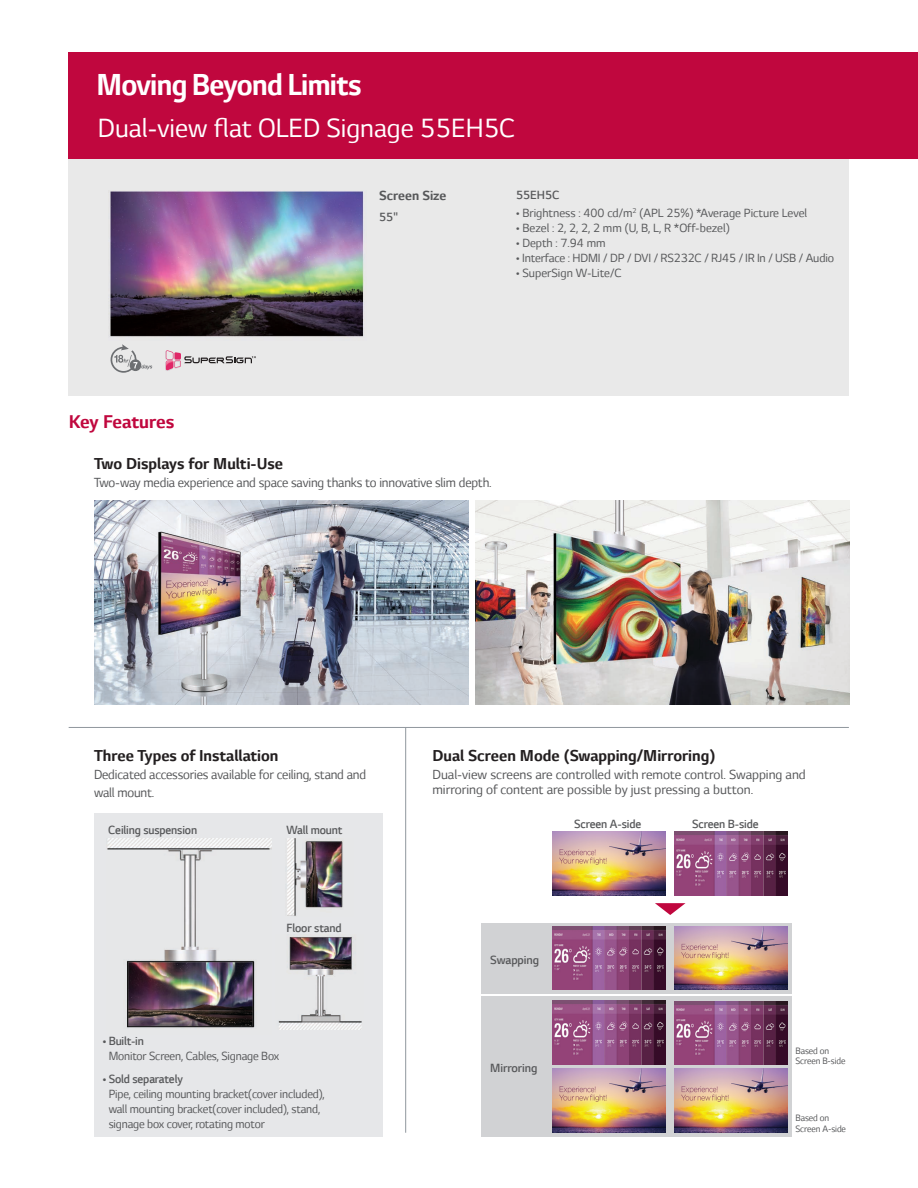
<style>
.page{position:relative;width:918px;height:1188px;background:#fff}
.page>*{position:absolute;margin:0;border:0;box-sizing:border-box;transform-origin:0 0}
.t1{font:700 34.5px "LG Smart";letter-spacing:-.02em;color:#fff;scale:.95 1}
.t2{font:30px "LG Smart";color:#fff}
.t3{font:700 21px "LG Smart";letter-spacing:-.01em;color:#c0073e}
.t4{font:700 18px "LG Smart";color:#231f20}
.t5{font:15px/15px "LG Smart";letter-spacing:-.01em;color:#57585a}
.t6{font:700 15px "LG Smart";color:#57585a}
.t7{font:13.5px/15px "LG Smart";letter-spacing:-.01em;color:#57585a}
.t8{font:300 13.5px "LG Smart";letter-spacing:-.01em;color:#57585a}
.t9{font:10.5px/10.5px "LG Smart";letter-spacing:-.01em;color:#57585a}
</style>
<div class="page">
<div style="left:94px;top:813px;width:288px;height:324px;background:#e6e7e9"></div>
<div style="left:69px;top:150px;width:780px;height:246px;background:#e9e9e9"></div>
<img style="left:110px;top:191px;width:254px;height:146px">
<div style="left:68px;top:53px;width:850px;height:106px;background:#c0073e"></div>
<svg style="left:165px;top:350px;width:91px;height:21px"></svg>
<hr style="left:69px;top:727px;width:780px;height:1px;background:#90979d">
<img style="left:94px;top:500px;width:375px;height:205px">
<img style="left:475px;top:500px;width:375px;height:205px">
<hr style="left:405px;top:728px;width:1px;height:405px;background:#90979d">
<img style="left:107px;top:838px;width:165px;height:190px">
<img style="left:278px;top:936px;width:84px;height:93px">
<img style="left:287px;top:838px;width:56px;height:78px">
<img style="left:552px;top:832px;width:113px;height:63px">
<img style="left:675px;top:832px;width:113px;height:63px">
<div style="left:482px;top:923px;width:310px;height:70px;background:#d1d2d4"></div>
<div style="left:482px;top:997px;width:310px;height:140px;background:#d1d2d4"></div>
<img style="left:552px;top:1069px;width:113px;height:63px">
<img style="left:675px;top:1069px;width:113px;height:63px">
<img style="left:675px;top:926px;width:113px;height:64px">
<img style="left:552px;top:926px;width:113px;height:64px">
<img style="left:552px;top:1001px;width:113px;height:63px">
<img style="left:675px;top:1001px;width:113px;height:64px">
<svg style="left:655px;top:903px;width:31px;height:12px"></svg>
<svg style="left:110px;top:344px;width:42px;height:29px"></svg>
<h1 class="t1" style="left:96px;top:65px;width:281px">Moving Beyond Limits</h1>
<h2 class="t2" style="left:98px;top:112px;width:419px">Dual-view flat OLED Signage 55EH5C</h2>
<p class="t6" style="left:379px;top:188px;width:69px">Screen Size</p>
<p class="t8" style="left:379px;top:210px;width:21px">55"</p>
<p class="t8" style="left:516px;top:188px;width:45px">55EH5C</p>
<p class="t7" style="left:516px;top:206px;width:292px">• Brightness : 400 cd/m<sup>2</sup> (APL 25%) *Average Picture Level</p>
<p class="t7" style="left:516px;top:221px;width:215px">• Bezel : 2, 2, 2, 2 mm (U, B, L, R *Off-bezel)</p>
<p class="t7" style="left:516px;top:236px;width:91px">• Depth : 7.94 mm</p>
<p class="t7" style="left:516px;top:251px;width:319px">• Interface : HDMI / DP / DVI / RS232C / RJ45 / IR In / USB / Audio</p>
<p class="t7" style="left:516px;top:266px;width:107px">• SuperSign W-Lite/C</p>
<h3 class="t3" style="left:69px;top:410px;width:107px">Key Features</h3>
<h3 class="t4" style="left:94px;top:454px;width:191px">Two Displays for Multi-Use</h3>
<p class="t5" style="left:94px;top:475px;width:399px">Two-way media experience and space saving thanks to innovative slim depth.</p>
<h3 class="t4" style="left:94px;top:746px;width:186px">Three Types of Installation</h3>
<p class="t5" style="left:94px;top:766px;width:273px;line-height:18px">Dedicated accessories available for ceiling, stand and wall mount.</p>
<p class="t8" style="left:108px;top:823px;width:90px">Ceiling suspension</p>
<p class="t8" style="left:287px;top:823px;width:57px">Wall mount</p>
<p class="t8" style="left:287px;top:921px;width:57px">Floor stand</p>
<p class="t8" style="left:103px;top:1034px;width:43px">• Built-in</p>
<p class="t7" style="left:109px;top:1049px;width:172px">Monitor Screen, Cables, Signage Box</p>
<p class="t8" style="left:103px;top:1071px;width:82px">• Sold separately</p>
<p class="t7" style="left:109px;top:1086px;width:218px">Pipe, ceiling mounting bracket(cover included), wall mounting bracket(cover included), stand, signage box cover, rotating motor</p>
<h3 class="t4" style="left:432px;top:746px;width:284px">Dual Screen Mode (Swapping/Mirroring)</h3>
<p class="t5" style="left:432px;top:767px;width:375px">Dual-view screens are controlled with remote control. Swapping and mirroring of content are possible by just pressing a button.</p>
<p class="t8" style="left:574px;top:817px;width:69px">Screen A-side</p>
<p class="t8" style="left:692px;top:817px;width:68px">Screen B-side</p>
<p class="t8" style="left:490px;top:952px;width:50px">Swapping</p>
<p class="t8" style="left:490px;top:1061px;width:49px">Mirroring</p>
<p class="t9" style="left:796px;top:1045px;width:52px">Based on<br>Screen B-side</p>
<p class="t9" style="left:796px;top:1113px;width:52px">Based on<br>Screen A-side</p>
</div>
